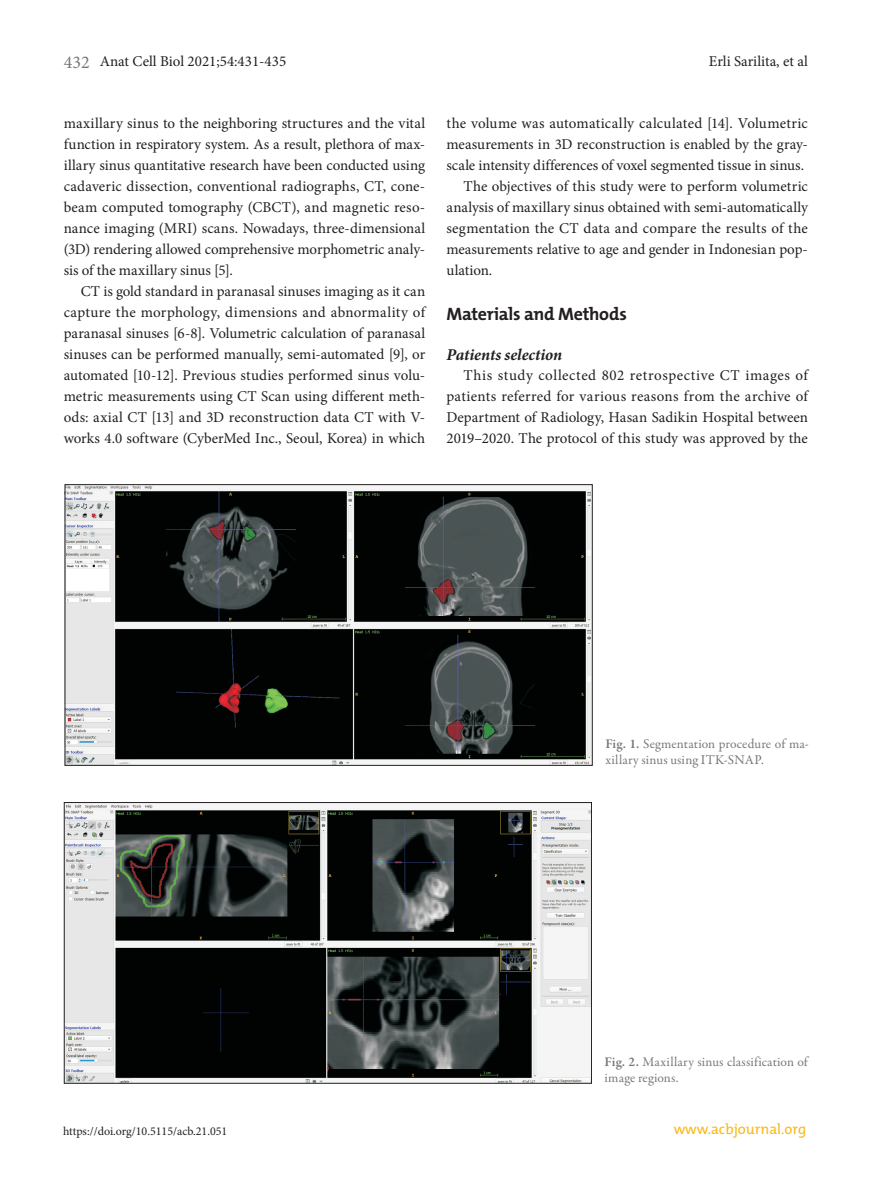
<style>
.page{position:relative;width:893px;height:1191px;background:#fff}
.page>*{position:absolute;margin:0;border:0;box-sizing:border-box;transform-origin:0 0}
.t1{font:700 18px "The Mix";letter-spacing:-.015em;color:#231f20}
.t2{font:italic 700 16.5px "Minion Pro";letter-spacing:-.005em;color:#231f20}
.t3{font:15px/21px "Minion Pro";color:#231f20;text-align:justify}
.t4{font:14.7px "The Mix";color:#fcb814}
.t5{font:13.5px/16.2px "Garamond Premr Pro";letter-spacing:.01em;color:#76787b}
.t6{font:12px "Minion Pro";color:#231f20}
.s1{font-size:18px;color:#76787b}
.s2{font-weight:600}
</style>
<div class="page">
<img style="left:67px;top:486px;width:523px;height:277px">
<div style="left:65px;top:484px;width:527px;height:281px;border:1px solid #231f20"></div>
<img style="left:66px;top:804px;width:524px;height:277px">
<div style="left:64px;top:802px;width:528px;height:281px;border:1px solid #231f20"></div>
<p class="t3" style="left:64px;top:50px;width:224px"><span class="s1">432</span> Anat Cell Biol 2021;54:431-435</p>
<p class="t3" style="left:709px;top:50px;width:101px">Erli Sarilita, et al</p>
<p class="t3" style="left:64px;top:113px;width:363px">maxillary sinus to the neighboring structures and the vital function in respiratory system. As a result, plethora of max&shy;illary sinus quantitative research have been conducted using cadaveric dissection, conventional radiographs, CT, cone&shy;beam computed tomography (CBCT), and magnetic reso&shy;nance imaging (MRI) scans. Nowadays, three-dimensional (3D) rendering allowed comprehensive morphometric analy&shy;sis of the maxillary sinus [5].</p>
<p class="t3" style="left:64px;top:281px;width:363px;text-indent:17px">CT is gold standard in paranasal sinuses imaging as it can capture the morphology, dimensions and abnormality of paranasal sinuses [6-8]. Volumetric calculation of paranasal sinuses can be performed manually, semi-automated [9], or automated [10-12]. Previous studies performed sinus volu&shy;metric measurements using CT Scan using different meth&shy;ods: axial CT [13] and 3D reconstruction data CT with V&shy;works 4.0 software (CyberMed Inc., Seoul, Korea) in which</p>
<p class="t3" style="left:446px;top:113px;width:363px">the volume was automatically calculated [14]. Volumetric</p>
<p class="t3" style="left:446px;top:134px;width:363px">measurements in 3D reconstruction is enabled by the gray-</p>
<p class="t3" style="left:446px;top:155px;width:359px">scale intensity differences of voxel segmented tissue in sinus.</p>
<p class="t3" style="left:463px;top:176px;width:346px">The objectives of this study were to perform volumetric</p>
<p class="t3" style="left:446px;top:197px;width:363px">analysis of maxillary sinus obtained with semi-automatically</p>
<p class="t3" style="left:446px;top:218px;width:363px">segmentation the CT data and compare the results of the</p>
<p class="t3" style="left:446px;top:239px;width:363px">measurements relative to age and gender in Indonesian pop-</p>
<p class="t3" style="left:446px;top:260px;width:47px">ulation.</p>
<p class="t1" style="left:446px;top:299px;width:182px">Materials and Methods</p>
<p class="t2" style="left:446px;top:343px;width:117px">Patients selection</p>
<p class="t3" style="left:446px;top:365px;width:363px;text-indent:17px">This study collected 802 retrospective CT images of patients referred for various reasons from the archive of Department of Radiology, Hasan Sadikin Hospital between 2019–2020. The protocol of this study was approved by the</p>
<p class="t5" style="left:605px;top:736px;width:204px"><span class="s2">Fig. 1.</span> Segmentation procedure of ma&shy;xillary sinus using ITK-SNAP.</p>
<p class="t5" style="left:605px;top:1054px;width:205px"><span class="s2">Fig. 2.</span> Maxillary sinus classification of image regions.</p>
<p class="t6" style="left:63px;top:1123px;width:166px">https://doi.org/10.5115/acb.21.051</p>
<p class="t4" style="left:674px;top:1117px;width:134px">www.acbjournal.org</p>
</div>
